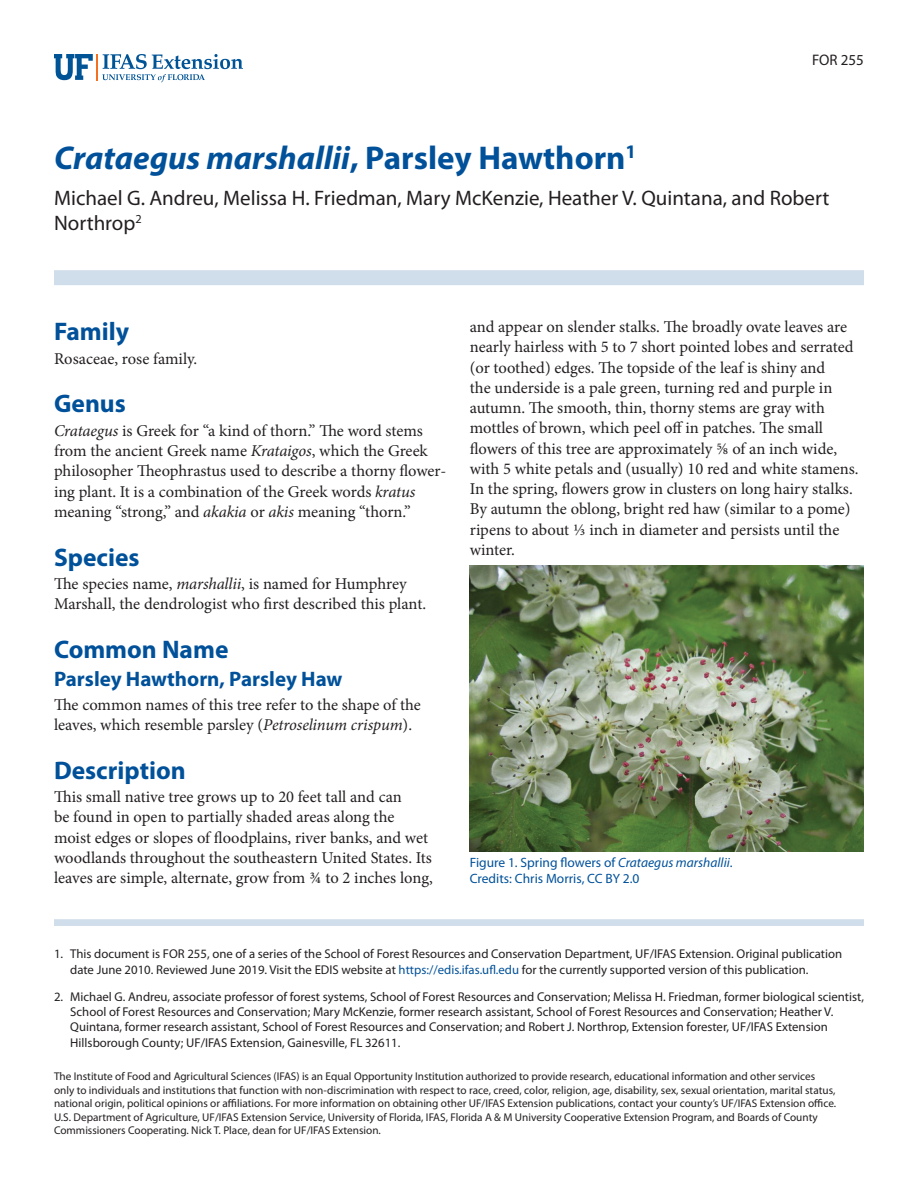
<style>
.page{position:relative;width:918px;height:1188px;background:#fff}
.page>*{position:absolute;margin:0;border:0;box-sizing:border-box;transform-origin:0 0}
.TitleRegular{font:italic 700 33px "Myriad Pro";color:#01519a}
.SectionHeading0{font:700 25.5px "Myriad Pro";color:#01519a}
.Author{font:21px/25.2px "Myriad Pro";color:#231f20}
.SectionHeading1{font:700 21px "Myriad Pro";color:#01519a}
.Paragraph{font:16.5px/20.2px "Minion Pro";letter-spacing:-.005em;color:#231f20}
.PubNumber{font:15.3px "Myriad Pro";color:#231f20}
.FigureCaption{font:13.5px "Myriad Pro";color:#01519a}
.t1{font:12.75px/15.3px "Myriad Pro";color:#231f20}
.Disclaimer{font:11.25px/13.5px "Myriad Pro";color:#231f20}
.s1{font-style:normal}
.s2{font-style:italic}
.s3{color:#01519a}
</style>
<div class="page">
<svg style="left:54px;top:54px;width:189px;height:28px"></svg>
<div style="left:54px;top:270px;width:810px;height:15px;background:#d0deeb"></div>
<div style="left:54px;top:919px;width:810px;height:7px;background:#d0deeb"></div>
<img style="left:470px;top:566px;width:394px;height:285px">
<p class="PubNumber" style="left:812px;top:51px;width:53px">FOR 255</p>
<p class="TitleRegular" style="left:54px;top:136px;width:584px">Crataegus marshallii<span class="s1">, Parsley Hawthorn</span><sup>1</sup></p>
<p class="Author" style="left:54px;top:185px;width:777px">Michael G. Andreu, Melissa H. Friedman, Mary McKenzie, Heather V. Quintana, and Robert<br>Northrop<sup>2</sup></p>
<p class="SectionHeading0" style="left:54px;top:315px;width:77px">Family</p>
<p class="Paragraph" style="left:54px;top:349px;width:145px">Rosaceae, rose family.</p>
<p class="SectionHeading0" style="left:54px;top:387px;width:73px">Genus</p>
<p class="Paragraph" style="left:54px;top:421px;width:394px"><span class="s2">Crataegus</span> is Greek for “a kind of thorn.” The word stems from the ancient Greek name <span class="s2">Krataigos</span>, which the Greek philosopher Theophrastus used to describe a thorny flower&shy;ing plant. It is a combination of the Greek words <span class="s2">kratus </span>meaning “strong,” and <span class="s2">akakia</span> or <span class="s2">akis</span> meaning “thorn.”</p>
<p class="SectionHeading0" style="left:54px;top:540px;width:87px">Species</p>
<p class="Paragraph" style="left:54px;top:574px;width:374px">The species name, <span class="s2">marshallii</span>, is named for Humphrey<br>Marshall, the dendrologist who first described this plant.</p>
<p class="SectionHeading0" style="left:54px;top:633px;width:176px">Common Name</p>
<p class="SectionHeading1" style="left:54px;top:666px;width:290px">Parsley Hawthorn, Parsley Haw</p>
<p class="Paragraph" style="left:54px;top:695px;width:368px">The common names of this tree refer to the shape of the leaves, which resemble parsley (<span class="s2">Petroselinum crispum</span>).</p>
<p class="SectionHeading0" style="left:54px;top:753px;width:133px">Description</p>
<p class="Paragraph" style="left:54px;top:787px;width:380px">This small native tree grows up to 20 feet tall and can<br>be found in open to partially shaded areas along the moist edges or slopes of floodplains, river banks, and wet woodlands throughout the southeastern United States. Its leaves are simple, alternate, grow from ¾ to 2 inches long,</p>
<p class="Paragraph" style="left:470px;top:317px;width:390px">and appear on slender stalks. The broadly ovate leaves are nearly hairless with 5 to 7 short pointed lobes and serrated (or toothed) edges. The topside of the leaf is shiny and<br>the underside is a pale green, turning red and purple in autumn. The smooth, thin, thorny stems are gray with mottles of brown, which peel off in patches. The small flowers of this tree are approximately 5/8 of an inch wide, with 5 white petals and (usually) 10 red and white stamens.<br>In the spring, flowers grow in clusters on long hairy stalks.<br>By autumn the oblong, bright red haw (similar to a pome) ripens to about 1/3 inch in diameter and persists until the winter.</p>
<p class="FigureCaption" style="left:470px;top:854px;width:264px">Figure 1. Spring flowers of <span class="s2">Crataegus marshallii</span>.</p>
<p class="FigureCaption" style="left:470px;top:870px;width:171px">Credits: Chris Morris, CC BY 2.0</p>
<p class="t1" style="left:70px;top:946px;width:773px;text-indent:-16px">1. This document is FOR 255, one of a series of the School of Forest Resources and Conservation Department, UF/IFAS Extension. Original publication date June 2010. Reviewed June 2019. Visit the EDIS website at <span class="s3">https://edis.ifas.ufl.edu</span> for the currently supported version of this publication.</p>
<p class="t1" style="left:70px;top:989px;width:795px;text-indent:-16px">2. Michael G. Andreu, associate professor of forest systems, School of Forest Resources and Conservation; Melissa H. Friedman, former biological scientist, School of Forest Resources and Conservation; Mary McKenzie, former research assistant, School of Forest Resources and Conservation; Heather V.<br>Quintana, former research assistant, School of Forest Resources and Conservation; and Robert J. Northrop, Extension forester, UF/IFAS Extension Hillsborough County; UF/IFAS Extension, Gainesville, FL 32611.</p>
<p class="Disclaimer" style="left:54px;top:1069px;width:784px">The Institute of Food and Agricultural Sciences (IFAS) is an Equal Opportunity Institution authorized to provide research, educational information and other services only to individuals and institutions that function with non-discrimination with respect to race, creed, color, religion, age, disability, sex, sexual orientation, marital status, national origin, political opinions or affiliations. For more information on obtaining other UF/IFAS Extension publications, contact your county’s UF/IFAS Extension office.<br>U.S. Department of Agriculture, UF/IFAS Extension Service, University of Florida, IFAS, Florida A &amp; M University Cooperative Extension Program, and Boards of County Commissioners Cooperating. Nick T. Place, dean for UF/IFAS Extension.</p>
</div>
